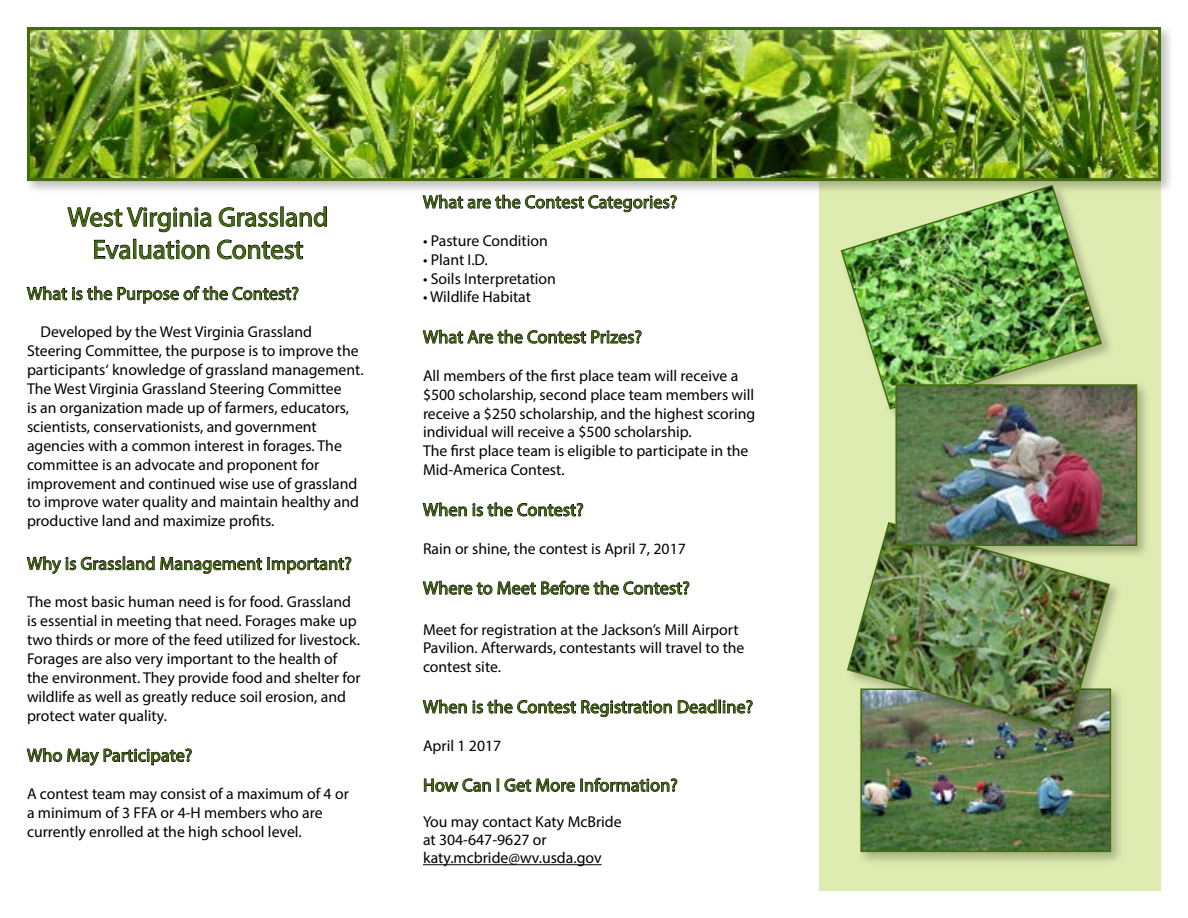
<style>
.page{position:relative;width:1188px;height:918px;background:#fff}
.page>*{position:absolute;margin:0;border:0;box-sizing:border-box;transform-origin:0 0}
.t1{font:27px/32.4px "Myriad Pro";color:#436c0b;text-align:center}
.t2{font:18px "Myriad Pro";letter-spacing:.01em;color:#436c0b}
.t3{font:15.75px/18.9px "Myriad Pro";color:#000}
</style>
<div class="page">
<div style="left:819px;top:27px;width:342px;height:864px;background:#dfecb1"></div>
<div style="left:858px;top:686px;width:267px;height:180px;background:#000;opacity:.25"></div>
<img style="left:863px;top:744px;width:245px;height:105px">
<div style="left:860px;top:688px;width:251px;height:164px;border:2px solid #436c0b"></div>
<div style="left:844px;top:519px;width:279px;height:225px;background:#000;opacity:.25"></div>
<img style="left:846px;top:521px;width:265px;height:212px">
<svg style="left:26px;top:206px;width:301px;height:98px"></svg>
<svg style="left:26px;top:556px;width:326px;height:19px"></svg>
<svg style="left:26px;top:748px;width:166px;height:18px"></svg>
<hr style="left:423px;top:864px;width:179px;height:1px;background:#000">
<svg style="left:422px;top:194px;width:255px;height:19px"></svg>
<svg style="left:422px;top:329px;width:220px;height:15px"></svg>
<svg style="left:422px;top:502px;width:45px;height:15px"></svg>
<svg style="left:473px;top:502px;width:111px;height:15px"></svg>
<svg style="left:422px;top:580px;width:268px;height:15px"></svg>
<svg style="left:422px;top:699px;width:45px;height:15px"></svg>
<svg style="left:473px;top:699px;width:280px;height:19px"></svg>
<svg style="left:424px;top:778px;width:67px;height:14px"></svg>
<svg style="left:497px;top:777px;width:181px;height:15px"></svg>
<div style="left:24px;top:24px;width:1151px;height:170px;background:#000;opacity:.25"></div>
<img style="left:31px;top:31px;width:1126px;height:146px">
<div style="left:27px;top:27px;width:1134px;height:154px;border:3px solid #436c0b"></div>
<div style="left:838px;top:182px;width:278px;height:240px;background:#000;opacity:.25"></div>
<img style="left:840px;top:184px;width:263px;height:226px">
<div style="left:893px;top:382px;width:258px;height:177px;background:#000;opacity:.25"></div>
<img style="left:899px;top:387px;width:235px;height:156px">
<div style="left:896px;top:384px;width:241px;height:162px;border:2px solid #436c0b"></div>
<h1 class="t1" style="left:68px;top:200px;width:262px">West Virginia Grassland<br>Evaluation Contest</h1>
<p class="t2" style="left:27px;top:282px;width:273px">What is the Purpose of the Contest?</p>
<p class="t3" style="left:27px;top:322px;width:338px;text-indent:13px">Developed by the West Virginia Grassland Steering Committee, the purpose is to improve the participants‘ knowledge of grassland management.<br>The West Virginia Grassland Steering Committee<br>is an organization made up of farmers, educators, scientists, conservationists, and government agencies with a common interest in forages. The committee is an advocate and proponent for improvement and continued wise use of grassland to improve water quality and maintain healthy and productive land and maximize profits.</p>
<p class="t2" style="left:27px;top:552px;width:326px">Why is Grassland Management Important?</p>
<p class="t3" style="left:27px;top:592px;width:335px">The most basic human need is for food. Grassland is essential in meeting that need. Forages make up two thirds or more of the feed utilized for livestock.<br>Forages are also very important to the health of the environment. They provide food and shelter for wildlife as well as greatly reduce soil erosion, and protect water quality.</p>
<p class="t2" style="left:27px;top:744px;width:167px">Who May Participate?</p>
<p class="t3" style="left:27px;top:784px;width:323px">A contest team may consist of a maximum of 4 or a minimum of 3 FFA or 4-H members who are currently enrolled at the high school level.</p>
<p class="t2" style="left:423px;top:191px;width:256px">What are the Contest Categories?</p>
<p class="t3" style="left:423px;top:231px;width:126px">• Pasture Condition</p>
<p class="t3" style="left:423px;top:250px;width:66px">• Plant I.D.</p>
<p class="t3" style="left:423px;top:269px;width:134px">• Soils Interpretation</p>
<p class="t3" style="left:423px;top:287px;width:110px">• Wildlife Habitat</p>
<p class="t2" style="left:423px;top:326px;width:220px">What Are the Contest Prizes?</p>
<p class="t3" style="left:423px;top:366px;width:334px">All members of the first place team will receive a $500 scholarship, second place team members will receive a $250 scholarship, and the highest scoring individual will receive a $500 scholarship.<br>The first place team is eligible to participate in the Mid-America Contest.</p>
<p class="t2" style="left:423px;top:499px;width:162px">When is the Contest?</p>
<p class="t3" style="left:423px;top:539px;width:264px">Rain or shine, the contest is April 7, 2017</p>
<p class="t2" style="left:423px;top:577px;width:268px">Where to Meet Before the Contest?</p>
<p class="t3" style="left:423px;top:620px;width:323px">Meet for registration at the Jackson’s Mill Airport<br>Pavilion. Afterwards, contestants will travel to the contest site.</p>
<p class="t2" style="left:423px;top:696px;width:332px">When is the Contest Registration Deadline?</p>
<p class="t3" style="left:423px;top:736px;width:80px">April 1 2017</p>
<p class="t2" style="left:423px;top:774px;width:256px">How Can I Get More Information?</p>
<p class="t3" style="left:423px;top:813px;width:200px;line-height:18px">You may contact Katy McBride at 304-647-9627 or katy.mcbride@wv.usda.gov</p>
</div>
